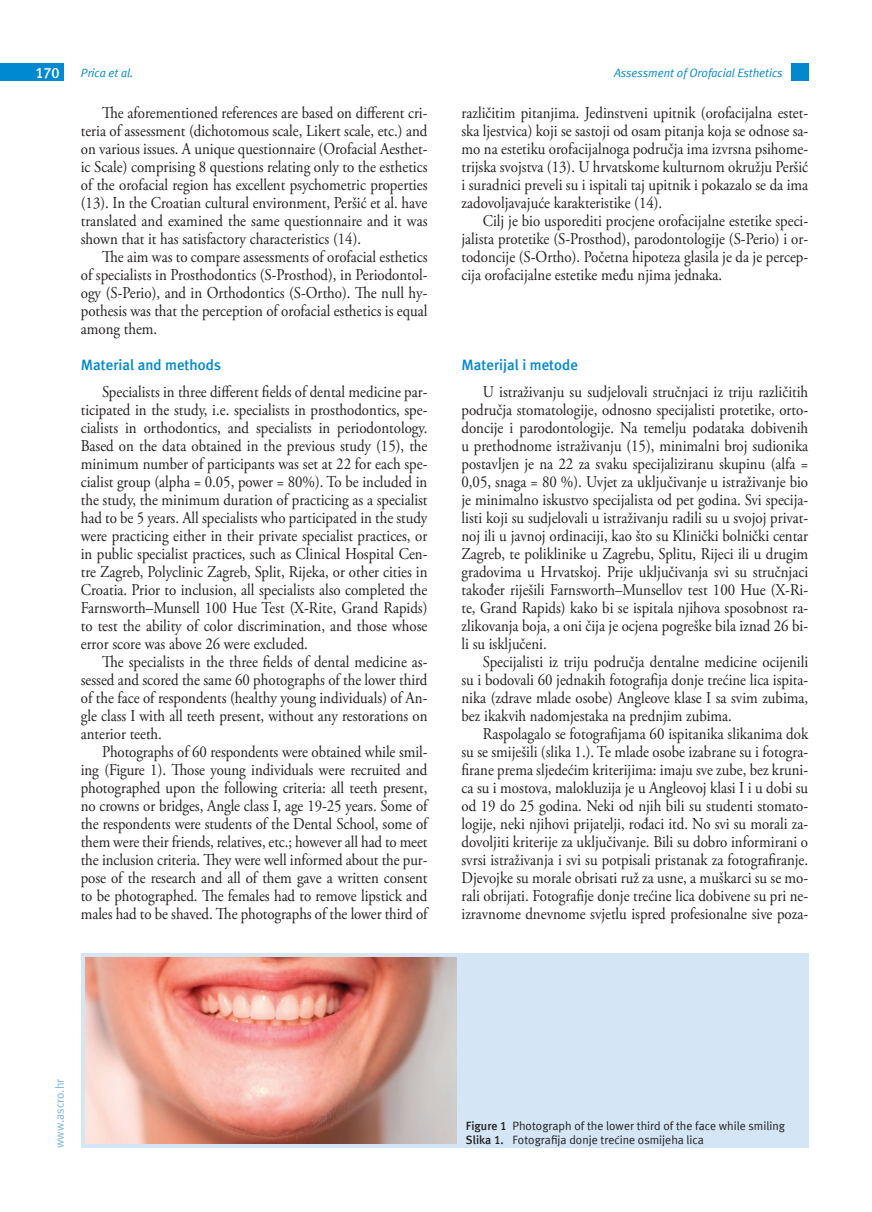
<style>
.page{position:relative;width:872px;height:1212px;background:#fff}
.page>*{position:absolute;margin:0;border:0;box-sizing:border-box;transform-origin:0 0}
.t1{font:16.5px/18px "Adobe Garamond Pro";color:#231f20;text-align:justify;scale:.9 1}
.t2{font:700 15px "Meta ASC";color:#0089cf}
.t3{font:700 15px "Meta ASC";color:#fff}
.t4{font:12px/13.5px "Meta ASC";color:#231f20}
.t5{font:italic 12px "Meta ASC";color:#0089cf}
.t6{font:12px "Meta ASC";color:#77b6e4}
.s1{font-weight:700}
</style>
<div class="page">
<div style="left:791px;top:64px;width:17px;height:17px;background:#0089cf"></div>
<div style="left:0;top:64px;width:64px;height:17px;background:#0089cf"></div>
<div style="left:81px;top:953px;width:727px;height:195px;background:#d4e6f6"></div>
<img style="left:85px;top:958px;width:371px;height:186px">
<p class="t3" style="left:35px;top:64px;width:26px">170</p>
<p class="t5" style="left:81px;top:66px;width:54px">Prica et al.</p>
<p class="t5" style="left:614px;top:66px;width:170px">Assessment of Orofacial Esthetics</p>
<p class="t1" style="left:81px;top:105px;width:387px;text-indent:21px">The aforementioned references are based on different cri&shy;teria of assessment (dichotomous scale, Likert scale, etc.) and on various issues. A unique questionnaire (Orofacial Aesthet&shy;ic Scale) comprising 8 questions relating only to the esthetics of the orofacial region has excellent psychometric properties (13). In the Croatian cultural environment, Peršić et al. have translated and examined the same questionnaire and it was shown that it has satisfactory characteristics (14).</p>
<p class="t1" style="left:81px;top:249px;width:387px;text-indent:21px">The aim was to compare assessments of orofacial esthetics of specialists in Prosthodontics (S-Prosthod), in Periodontol&shy;ogy (S-Perio), and in Orthodontics (S-Ortho). The null hy&shy;pothesis was that the perception of orofacial esthetics is equal among them.</p>
<p class="t2" style="left:81px;top:356px;width:142px">Material and methods</p>
<p class="t1" style="left:81px;top:384px;width:387px;text-indent:21px">Specialists in three different fields of dental medicine par&shy;ticipated in the study, i.e. specialists in prosthodontics, spe&shy;cialists in orthodontics, and specialists in periodontology.<br>Based on the data obtained in the previous study (15), the minimum number of participants was set at 22 for each spe&shy;cialist group (alpha = 0.05, power = 80%). To be included in the study, the minimum duration of practicing as a specialist had to be 5 years. All specialists who participated in the study were practicing either in their private specialist practices, or in public specialist practices, such as Clinical Hospital Cen&shy;tre Zagreb, Polyclinic Zagreb, Split, Rijeka, or other cities in Croatia. Prior to inclusion, all specialists also completed the Farnsworth–Munsell 100 Hue Test (X-Rite, Grand Rapids) to test the ability of color discrimination, and those whose error score was above 26 were excluded.</p>
<p class="t1" style="left:81px;top:654px;width:387px;text-indent:21px">The specialists in the three fields of dental medicine as&shy;sessed and scored the same 60 photographs of the lower third of the face of respondents (healthy young individuals) of An&shy;gle class I with all teeth present, without any restorations on anterior teeth.</p>
<p class="t1" style="left:81px;top:744px;width:387px;text-indent:21px">Photographs of 60 respondents were obtained while smil&shy;ing (Figure 1). Those young individuals were recruited and photographed upon the following criteria: all teeth present, no crowns or bridges, Angle class I, age 19-25 years. Some of the respondents were students of the Dental School, some of them were their friends, relatives, etc.; however all had to meet the inclusion criteria. They were well informed about the pur&shy;pose of the research and all of them gave a written consent to be photographed. The females had to remove lipstick and males had to be shaved. The photographs of the lower third of</p>
<p class="t1" style="left:461px;top:105px;width:387px">različitim pitanjima. Jedinstveni upitnik (orofacijalna estet&shy;ska ljestvica) koji se sastoji od osam pitanja koja se odnose sa&shy;mo na estetiku orofacijalnoga područja ima izvrsna psihome&shy;trijska svojstva (13). U hrvatskome kulturnom okružju Peršić i suradnici preveli su i ispitali taj upitnik i pokazalo se da ima zadovoljavajuće karakteristike (14).</p>
<p class="t1" style="left:461px;top:213px;width:387px;text-indent:21px">Cilj je bio usporediti procjene orofacijalne estetike speci&shy;jalista protetike (S-Prosthod), parodontologije (S-Perio) i or&shy;todoncije (S-Ortho). Početna hipoteza glasila je da je percep&shy;cija orofacijalne estetike među njima jednaka.</p>
<p class="t2" style="left:461px;top:356px;width:118px">Materijal i metode</p>
<p class="t1" style="left:461px;top:384px;width:387px;text-indent:21px">U istraživanju su sudjelovali stručnjaci iz triju različitih područja stomatologije, odnosno specijalisti protetike, orto&shy;doncije i parodontologije. Na temelju podataka dobivenih u prethodnome istraživanju (15), minimalni broj sudionika postavljen je na 22 za svaku specijaliziranu skupinu (alfa = 0,05, snaga = 80 %). Uvjet za uključivanje u istraživanje bio je minimalno iskustvo specijalista od pet godina. Svi specija&shy;listi koji su sudjelovali u istraživanju radili su u svojoj privat&shy;noj ili u javnoj ordinaciji, kao što su Klinički bolnički centar Zagreb, te poliklinike u Zagrebu, Splitu, Rijeci ili u drugim gradovima u Hrvatskoj. Prije uključivanja svi su stručnjaci također riješili Farnsworth–Munsellov test 100 Hue (X-Ri&shy;te, Grand Rapids) kako bi se ispitala njihova sposobnost ra&shy;zlikovanja boja, a oni čija je ocjena pogreške bila iznad 26 bi&shy;li su isključeni.</p>
<p class="t1" style="left:461px;top:654px;width:387px;text-indent:21px">Specijalisti iz triju područja dentalne medicine ocijenili su i bodovali 60 jednakih fotografija donje trećine lica ispita&shy;nika (zdrave mlade osobe) Angleove klase I sa svim zubima, bez ikakvih nadomjestaka na prednjim zubima.</p>
<p class="t1" style="left:461px;top:726px;width:387px;text-indent:21px">Raspolagalo se fotografijama 60 ispitanika slikanima dok su se smiješili (slika 1.). Te mlade osobe izabrane su i fotogra&shy;firane prema sljedećim kriterijima: imaju sve zube, bez kruni&shy;ca su i mostova, malokluzija je u Angleovoj klasi I i u dobi su od 19 do 25 godina. Neki od njih bili su studenti stomato&shy;logije, neki njihovi prijatelji, rođaci itd. No svi su morali za&shy;dovoljiti kriterije za uključivanje. Bili su dobro informirani o svrsi istraživanja i svi su potpisali pristanak za fotografiranje.<br>Djevojke su morale obrisati ruž za usne, a muškarci su se mo&shy;rali obrijati. Fotografije donje trećine lica dobivene su pri ne&shy;izravnome dnevnome svjetlu ispred profesionalne sive poza-</p>
<p class="t6" style="left:53px;top:1148px;width:71px;rotate:-90deg">www.ascro.hr</p>
<p class="t4" style="left:466px;top:1119px;width:321px"><span class="s1">Figure 1</span> Photograph of the lower third of the face while smiling<br><span class="s1">Slika 1.</span> Fotografija donje trećine osmijeha lica</p>
</div>
